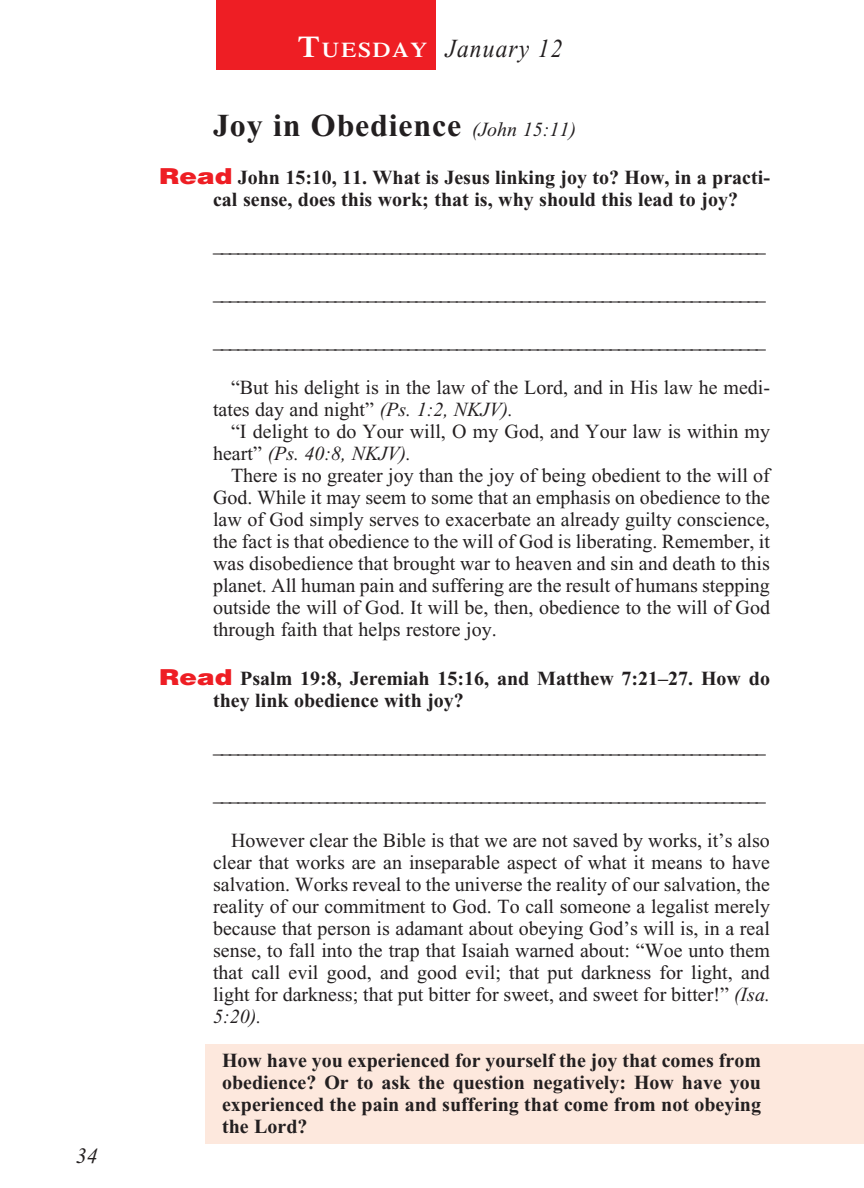
<style>
.page{position:relative;width:864px;height:1188px;background:#fff}
.page>*{position:absolute;margin:0;border:0;box-sizing:border-box;transform-origin:0 0}
._01-Daily_head{font:700 32px "Times New Roman";letter-spacing:.025em;color:#231f20}
._00-Month-Day{font:italic 26px "Times New Roman";letter-spacing:.05em;color:#231f20;scale:.9 1}
.t1{font:italic 22px "Times New Roman";color:#231f20}
.t2{font:600 21px "Times";letter-spacing:.07em;color:#fff;scale:1.1 1}
._4-Body_Copy{font:20px/22px "Times New Roman";color:#231f20}
.Ruled_lines_w_text{font:italic 20px "Times New Roman";color:#231f20}
._6-question{font:700 20px/22px "Times New Roman";color:#231f20}
.x-screened_box-text{font:700 20px/22px "Times New Roman";color:#231f20;text-align:justify}
.s1{font-size:30px}
.s2{font-weight:400;font-style:italic;font-size:20px}
.s3{font-family:"Helvetica";font-weight:900;font-size:22px;color:#ee1e24}
.s4{font-style:italic}
</style>
<div class="page">
<div style="left:206px;top:1044px;width:658px;height:99px;background:#fde8dd"></div>
<div style="left:216px;top:0;width:220px;height:70px;background:#ee1e24"></div>
<p class="t1" style="left:76px;top:1144px;width:23px">34</p>
<p class="t2" style="left:298px;top:37px;width:119px"><span class="s1">T</span>UESDAY</p>
<p class="_00-Month-Day" style="left:446px;top:34px;width:132px">January 12</p>
<p class="_01-Daily_head" style="left:213px;top:107px;width:365px">Joy in Obedience <span class="s2">(John 15:11)</span></p>
<p class="_6-question" style="left:213px;top:167px;width:558px;text-indent:-54px"><span class="s3">Read</span> John 15:10, 11. What is Jesus linking joy to? How, in a practi&shy;cal sense, does this work; that is, why should this lead to joy?</p>
<p class="Ruled_lines_w_text" style="left:213px;top:235px;width:554px">____________________________________________________________________</p>
<p class="Ruled_lines_w_text" style="left:213px;top:283px;width:554px">____________________________________________________________________</p>
<p class="Ruled_lines_w_text" style="left:213px;top:331px;width:554px">____________________________________________________________________</p>
<p class="_4-Body_Copy" style="left:213px;top:377px;width:558px;text-indent:18px">“But his delight is in the law of the Lord, and in His law he medi&shy;tates day and night” <span class="s4">(Ps. 1:2, NKJV).</span></p>
<p class="_4-Body_Copy" style="left:213px;top:421px;width:558px;text-indent:18px">“I delight to do Your will, O my God, and Your law is within my heart” <span class="s4">(Ps. 40:8, NKJV).</span></p>
<p class="_4-Body_Copy" style="left:213px;top:465px;width:558px;text-align:justify;text-indent:18px">There is no greater joy than the joy of being obedient to the will of God. While it may seem to some that an emphasis on obedience to the law of God simply serves to exacerbate an already guilty conscience, the fact is that obedience to the will of God is liberating. Remember, it was disobedience that brought war to heaven and sin and death to this planet. All human pain and suffering are the result of humans stepping outside the will of God. It will be, then, obedience to the will of God through faith that helps restore joy.</p>
<p class="_6-question" style="left:213px;top:667px;width:558px;text-indent:-54px"><span class="s3">Read</span> Psalm 19:8, Jeremiah 15:16, and Matthew 7:21–27. How do they link obedience with joy?</p>
<p class="Ruled_lines_w_text" style="left:213px;top:735px;width:554px">____________________________________________________________________</p>
<p class="Ruled_lines_w_text" style="left:213px;top:783px;width:554px">____________________________________________________________________</p>
<p class="_4-Body_Copy" style="left:213px;top:829px;width:558px;text-align:justify;text-indent:18px">However clear the Bible is that we are not saved by works, it’s also clear that works are an inseparable aspect of what it means to have salvation. Works reveal to the universe the reality of our salvation, the reality of our commitment to God. To call someone a legalist merely because that person is adamant about obeying God’s will is, in a real sense, to fall into the trap that Isaiah warned about: “Woe unto them that call evil good, and good evil; that put darkness for light, and light for darkness; that put bitter for sweet, and sweet for bitter!” <span class="s4">(Isa.<br>5:20).</span></p>
<p class="x-screened_box-text" style="left:222px;top:1049px;width:540px">How have you experienced for yourself the joy that comes from obedience? Or to ask the question negatively: How have you experienced the pain and suffering that come from not obeying the Lord?</p>
</div>
